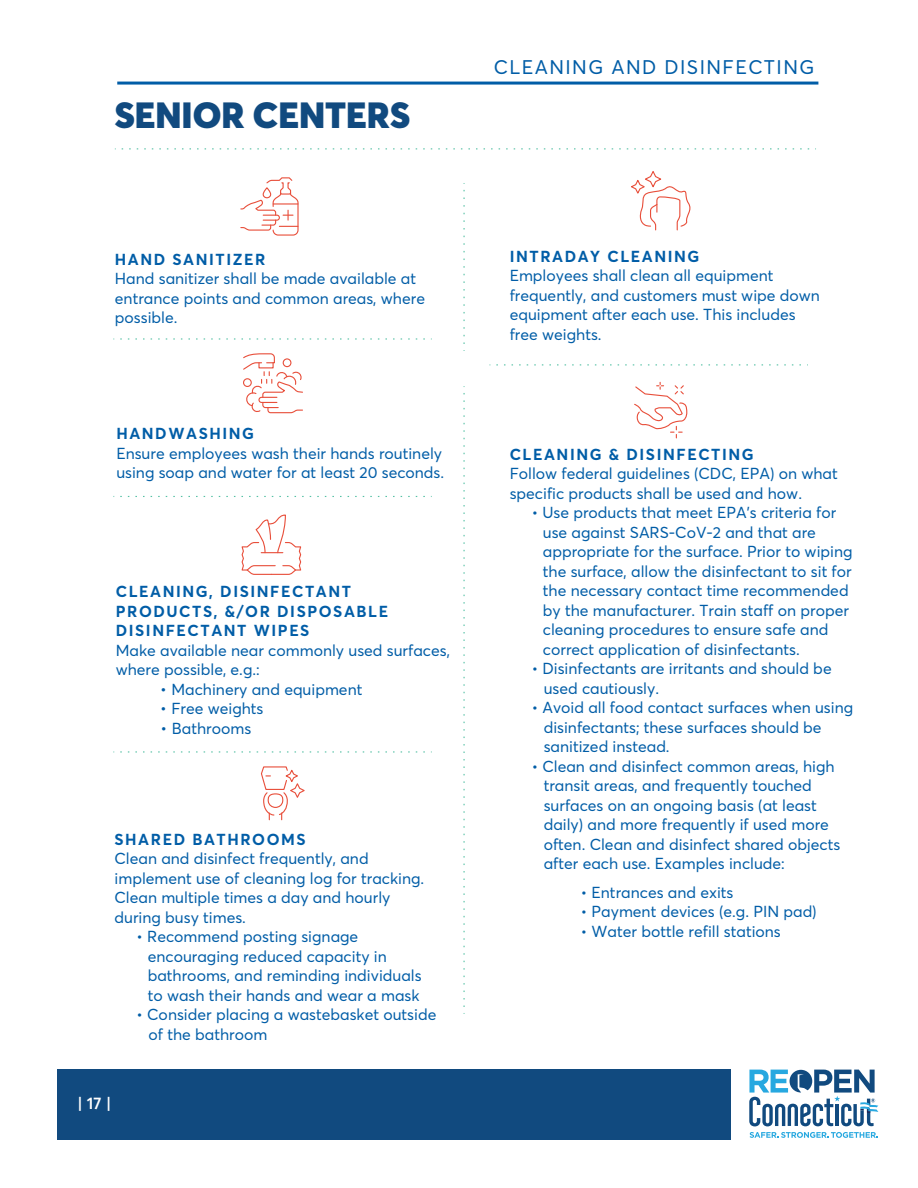
<style>
.page{position:relative;width:918px;height:1188px;background:#fff}
.page>*{position:absolute;margin:0;border:0;box-sizing:border-box;transform-origin:0 0}
.t1{font:900 36px "Averta PE";color:#114a7f}
.t2{font:19.5px "Averta PE";letter-spacing:.075em;color:#015da7}
.t3{font:600 16.5px "Averta PE";color:#fff}
.t4{font:15.75px/19.5px "Averta PE";color:#015da7}
.t5{font:700 15.75px/19.5px "Averta PE";letter-spacing:.1em;color:#015da7}
.s1{font-size:16.5px}
</style>
<div class="page">
<div style="left:57px;top:1069px;width:674px;height:70px;background:#114a7f"></div>
<svg style="left:750px;top:1132px;width:128px;height:6px"></svg>
<svg style="left:749px;top:1070px;width:129px;height:56px"></svg>
<hr style="left:117px;top:82px;width:701px;height:3px;background:#015da7">
<svg style="left:122px;top:148px;width:694px;height:1px"></svg>
<svg style="left:120px;top:338px;width:312px;height:2px"></svg>
<svg style="left:120px;top:496px;width:312px;height:1px"></svg>
<svg style="left:120px;top:751px;width:312px;height:2px"></svg>
<svg style="left:490px;top:364px;width:318px;height:1px"></svg>
<svg style="left:464px;top:183px;width:1px;height:161px"></svg>
<svg style="left:464px;top:386px;width:1px;height:621px"></svg>
<svg style="left:240px;top:177px;width:59px;height:59px"></svg>
<svg style="left:243px;top:353px;width:60px;height:61px"></svg>
<div style="left:243px;top:378px;width:9px;height:9px;border:1px solid #e84f3b;border-radius:50%"></div>
<div style="left:283px;top:358px;width:8px;height:9px;border:1px solid #e84f3b;border-radius:50%"></div>
<svg style="left:260px;top:766px;width:45px;height:54px"></svg>
<svg style="left:241px;top:514px;width:61px;height:61px"></svg>
<svg style="left:631px;top:171px;width:60px;height:60px"></svg>
<svg style="left:634px;top:382px;width:54px;height:56px"></svg>
<h1 class="t1" style="left:115px;top:89px;width:297px">SENIOR CENTERS</h1>
<p class="t2" style="left:494px;top:53px;width:322px">CLEANING AND DISINFECTING</p>
<p class="t5" style="left:115px;top:249px;width:152px">HAND SANITIZER</p>
<p class="t4" style="left:115px;top:268px;width:312px">Hand sanitizer shall be made available at entrance points and common areas, where possible.</p>
<p class="t5" style="left:116px;top:423px;width:139px">HANDWASHING</p>
<p class="t4" style="left:116px;top:443px;width:329px">Ensure employees wash their hands routinely using soap and water for at least 20 seconds.</p>
<p class="t5" style="left:116px;top:581px;width:274px">CLEANING, DISINFECTANT<br>PRODUCTS, &amp;/OR DISPOSABLE<br>DISINFECTANT WIPES</p>
<p class="t4" style="left:116px;top:640px;width:336px">Make available near commonly used surfaces, where possible, e.g.:</p>
<p class="t4" style="left:160px;top:679px;width:204px"><span class="s1">•</span> Machinery and equipment</p>
<p class="t4" style="left:160px;top:698px;width:105px"><span class="s1">•</span> Free weights</p>
<p class="t4" style="left:161px;top:718px;width:92px"><span class="s1">•</span> Bathrooms</p>
<p class="t5" style="left:115px;top:829px;width:193px">SHARED BATHROOMS</p>
<p class="t4" style="left:115px;top:848px;width:311px">Clean and disinfect frequently, and implement use of cleaning log for tracking.<br>Clean multiple times a day and hourly during busy times.</p>
<p class="t4" style="left:148px;top:926px;width:275px;text-indent:-11px">• Recommend posting signage encouraging reduced capacity in bathrooms, and reminding individuals to wash their hands and wear a mask</p>
<p class="t4" style="left:149px;top:1004px;width:289px;text-indent:-12px">• Consider placing a wastebasket outside of the bathroom</p>
<p class="t3" style="left:77px;top:1091px;width:36px">| 17 |</p>
<p class="t5" style="left:510px;top:246px;width:191px">INTRADAY CLEANING</p>
<p class="t4" style="left:510px;top:265px;width:312px">Employees shall clean all equipment frequently, and customers must wipe down equipment after each use. This includes free weights.</p>
<p class="t5" style="left:510px;top:444px;width:246px">CLEANING &amp; DISINFECTING</p>
<p class="t4" style="left:510px;top:463px;width:330px">Follow federal guidelines (CDC, EPA) on what specific products shall be used and how.</p>
<p class="t4" style="left:543px;top:502px;width:311px;text-indent:-11px">• Use products that meet EPA’s criteria for use against SARS-CoV-2 and that are appropriate for the surface. Prior to wiping the surface, allow the disinfectant to sit for the necessary contact time recommended by the manufacturer. Train staff on proper cleaning procedures to ensure safe and correct application of disinfectants.</p>
<p class="t4" style="left:544px;top:658px;width:289px;text-indent:-12px">• Disinfectants are irritants and should be used cautiously.</p>
<p class="t4" style="left:544px;top:697px;width:311px;text-indent:-12px">• Avoid all food contact surfaces when using disinfectants; these surfaces should be sanitized instead.</p>
<p class="t4" style="left:544px;top:756px;width:298px;text-indent:-12px">• Clean and disinfect common areas, high transit areas, and frequently touched surfaces on an ongoing basis (at least daily) and more frequently if used more often. Clean and disinfect shared objects after each use. Examples include:</p>
<p class="t4" style="left:581px;top:882px;width:154px">• Entrances and exits</p>
<p class="t4" style="left:581px;top:901px;width:237px">• Payment devices (e.g. PIN pad)</p>
<p class="t4" style="left:581px;top:921px;width:201px">• Water bottle refill stations</p>
</div>
